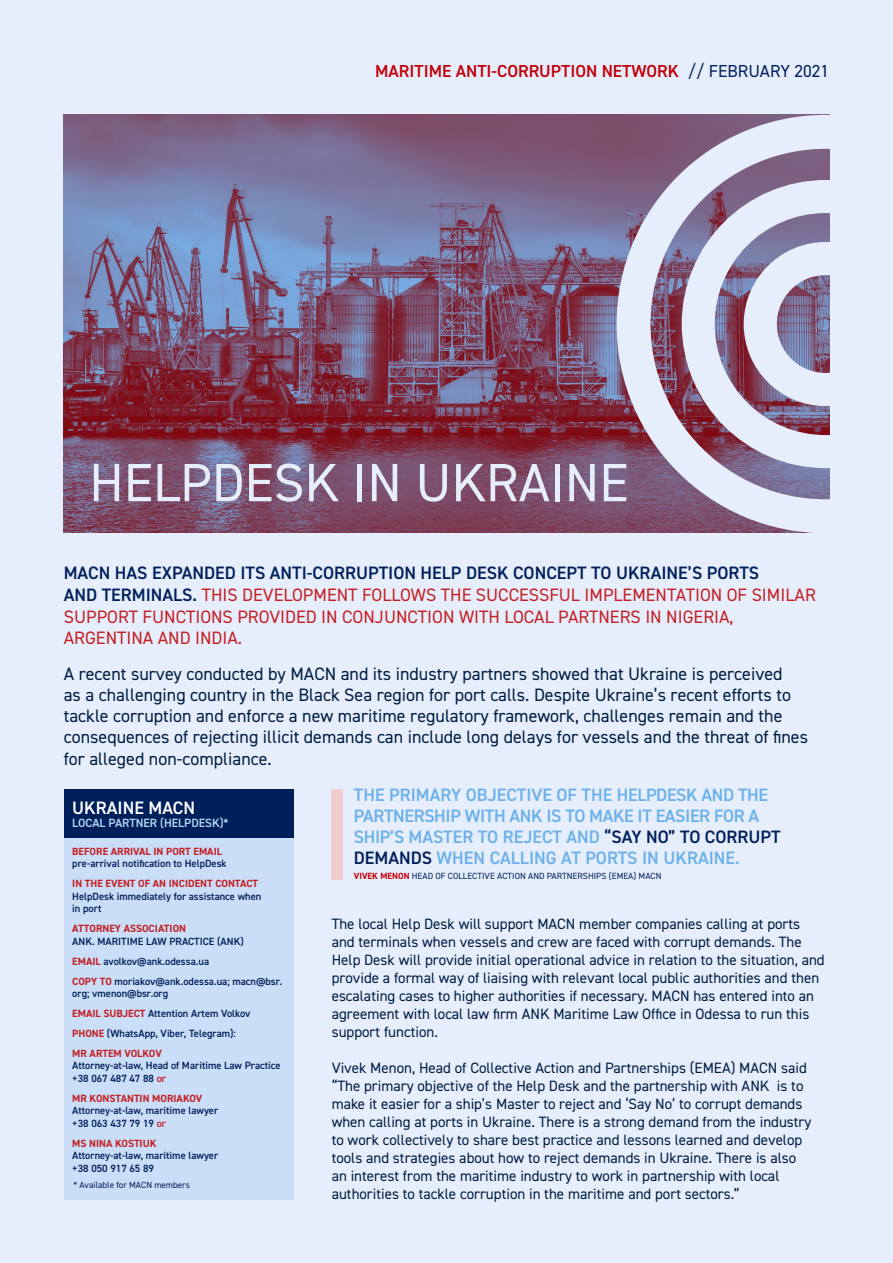
<style>
.page{position:relative;width:893px;height:1263px;background:#e6eefb}
.page>*{position:absolute;margin:0;border:0;box-sizing:border-box;transform-origin:0 0}
.t1{font:54px "DIN2014";color:#e6eefb}
.t2{font:18px/21.1px "DIN2014";color:#001e41}
.t3{font:18px/21.6px "DIN2014";color:#c32025}
.t4{font:600 18px/21px "DIN2014";color:#6bb1ea}
.t5{font:600 18px "DIN2014";color:#fff}
.t6{font:600 17.4px "DIN2014";color:#c2000a}
.t7{font:15px/18px "DIN2014";color:#001e41}
.t8{font:600 12px "DIN2014";color:#bcd7f5}
.t9{font:600 10.5px/12.6px "DIN2014";color:#00205b}
.t10{font:9px "DIN2014";color:#00205b}
.s1{font-weight:400;color:#00205b}
.s2{font-weight:600;color:#00205b}
.s3{font-weight:700;color:#c32025}
.s4{color:#c32025}
.s5{color:#00205b}
.s6{font-weight:700;color:#c2000a}
</style>
<div class="page">
<img style="left:64px;top:115px;width:553px;height:418px">
<svg style="left:617px;top:115px;width:213px;height:418px"></svg>
<svg style="left:682px;top:180px;width:148px;height:288px"></svg>
<svg style="left:744px;top:242px;width:86px;height:164px"></svg>
<div style="left:332px;top:789px;width:11px;height:91px;background:#f3ccce"></div>
<div style="left:64px;top:838px;width:229px;height:361px;background:#cadff7"></div>
<div style="left:64px;top:789px;width:229px;height:49px;background:#00205b"></div>
<p class="t6" style="left:375px;top:60px;width:455px">MARITIME ANTI-CORRUPTION NETWORK <span class="s1">// FEBRUARY 2021</span></p>
<p class="t1" style="left:89px;top:449px;width:541px">HELPDESK IN UKRAINE</p>
<p class="t3" style="left:64px;top:562px;width:754px"><span class="s2">MACN HAS EXPANDED ITS ANTI-CORRUPTION HELP DESK CONCEPT TO UKRAINE’S PORTS<br>AND TERMINALS.</span> THIS DEVELOPMENT FOLLOWS THE SUCCESSFUL IMPLEMENTATION OF SIMILAR SUPPORT FUNCTIONS PROVIDED IN CONJUNCTION WITH LOCAL PARTNERS IN NIGERIA, ARGENTINA AND INDIA.</p>
<p class="t2" style="left:64px;top:663px;width:746px">A recent survey conducted by MACN and its industry partners showed that Ukraine is perceived<br>as a challenging country in the Black Sea region for port calls. Despite Ukraine’s recent efforts to tackle corruption and enforce a new maritime regulatory framework, challenges remain and the consequences of rejecting illicit demands can include long delays for vessels and the threat of fines for alleged non-compliance.</p>
<p class="t5" style="left:72px;top:796px;width:124px">UKRAINE MACN</p>
<p class="t8" style="left:72px;top:815px;width:158px">LOCAL PARTNER (HELPDESK)*</p>
<p class="t9" style="left:72px;top:845px;width:156px"><span class="s3">BEFORE ARRIVAL IN PORT EMAIL </span>pre-arrival notification to HelpDesk</p>
<p class="t9" style="left:72px;top:877px;width:191px"><span class="s3">IN THE EVENT OF AN INCIDENT CONTACT<br></span>HelpDesk immediately for assistance when in port</p>
<p class="t9" style="left:72px;top:922px;width:173px"><span class="s3">ATTORNEY ASSOCIATION<br></span>ANK. MARITIME LAW PRACTICE (ANK)</p>
<p class="t9" style="left:72px;top:954px;width:138px"><span class="s3">EMAIL</span> avolkov@ank.odessa.ua</p>
<p class="t9" style="left:72px;top:974px;width:212px"><span class="s3">COPY TO</span> moriakov@ank.odessa.ua; macn@bsr. org; vmenon@bsr.org</p>
<p class="t9" style="left:72px;top:1007px;width:180px"><span class="s3">EMAIL SUBJECT</span> Attention Artem Volkov</p>
<p class="t9" style="left:72px;top:1026px;width:165px"><span class="s3">PHONE</span> (WhatsApp, Viber, Telegram):</p>
<p class="t9" style="left:72px;top:1046px;width:210px"><span class="s3">MR ARTEM VOLKOV<br></span>Attorney-at-law, Head of Maritime Law Practice +38 067 487 47 88 <span class="s4">or</span></p>
<p class="t9" style="left:72px;top:1091px;width:147px"><span class="s3">MR KONSTANTIN MORIAKOV<br></span>Attorney-at-law, maritime lawyer +38 063 437 79 19 <span class="s4">or</span></p>
<p class="t9" style="left:72px;top:1136px;width:147px"><span class="s3">MS NINA KOSTIUK<br></span>Attorney-at-law, maritime lawyer +38 050 917 65 89</p>
<p class="t10" style="left:74px;top:1179px;width:118px">* Available for MACN members</p>
<p class="t4" style="left:354px;top:784px;width:428px">THE PRIMARY OBJECTIVE OF THE HELPDESK AND THE PARTNERSHIP WITH ANK IS TO MAKE IT EASIER FOR A SHIP’S MASTER TO REJECT AND <span class="s5">“SAY NO” TO CORRUPT DEMANDS</span> WHEN CALLING AT PORTS IN UKRAINE.</p>
<p class="t10" style="left:354px;top:870px;width:309px"><span class="s6">VIVEK MENON</span> HEAD OF COLLECTIVE ACTION AND PARTNERSHIPS (EMEA) MACN</p>
<p class="t7" style="left:332px;top:915px;width:495px">The local Help Desk will support MACN member companies calling at ports and terminals when vessels and crew are faced with corrupt demands. The Help Desk will provide initial operational advice in relation to the situation, and provide a formal way of liaising with relevant local public authorities and then escalating cases to higher authorities if necessary. MACN has entered into an agreement with local law firm ANK Maritime Law Office in Odessa to run this support function.</p>
<p class="t7" style="left:332px;top:1059px;width:481px">Vivek Menon, Head of Collective Action and Partnerships (EMEA) MACN said “The primary objective of the Help Desk and the partnership with ANK is to make it easier for a ship’s Master to reject and ‘Say No’ to corrupt demands when calling at ports in Ukraine. There is a strong demand from the industry to work collectively to share best practice and lessons learned and develop tools and strategies about how to reject demands in Ukraine. There is also an interest from the maritime industry to work in partnership with local authorities to tackle corruption in the maritime and port sectors.”</p>
</div>
